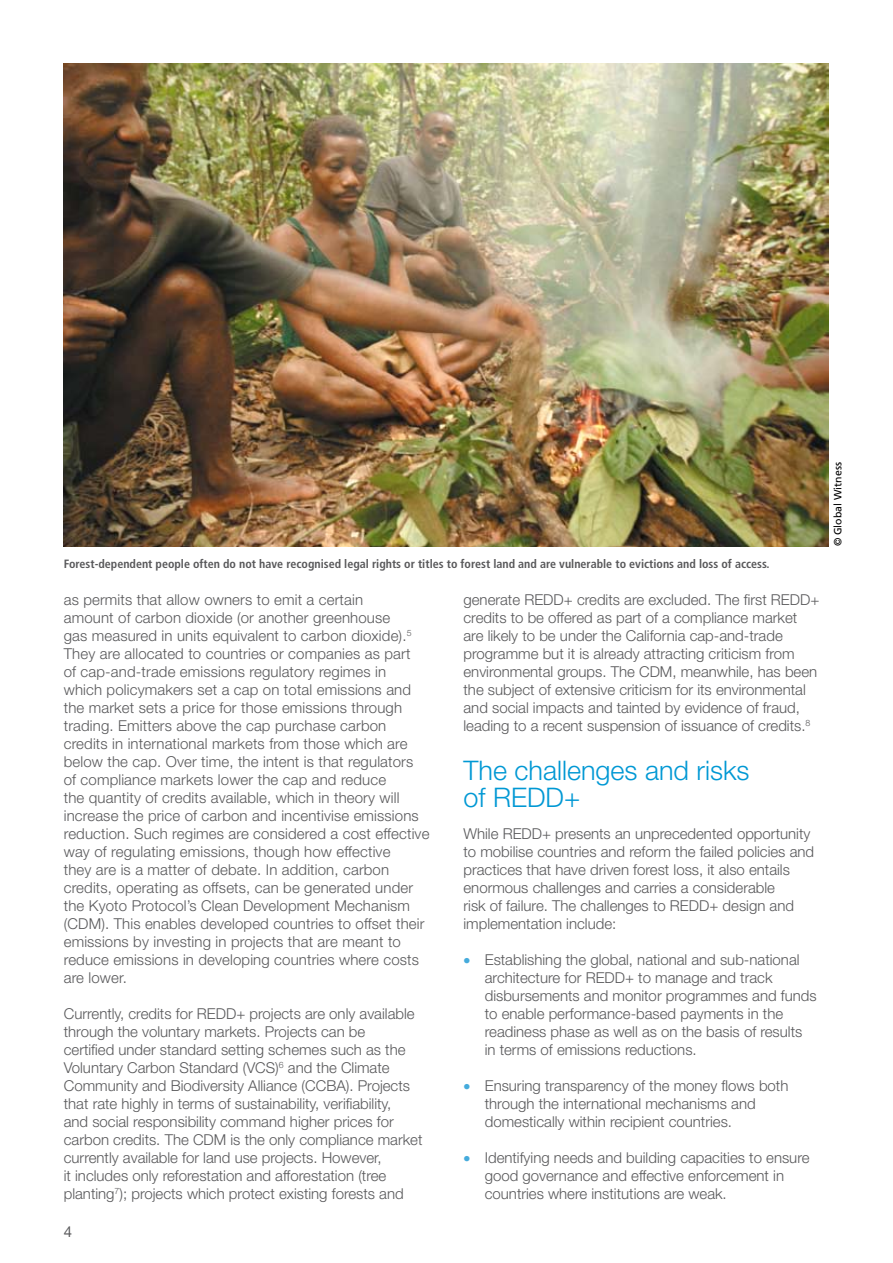
<style>
.page{position:relative;width:893px;height:1263px;background:#fff}
.page>*{position:absolute;margin:0;border:0;box-sizing:border-box;transform-origin:0 0}
.t1{font:300 27px/27px "Helvetica Neue";color:#0098d4}
.t2{font:300 15px/18px "Helvetica Neue";color:#58585a}
.t3{font:700 condensed 12px "Frutiger";color:#58585a}
.t4{font:10.5px "Frutiger";color:#000}
.s1{color:#45abdc}
</style>
<div class="page">
<img style="left:64px;top:64px;width:764px;height:482px">
<p class="t3" style="left:64px;top:556px;width:707px">Forest-dependent people often do not have recognised legal rights or titles to forest land and are vulnerable to evictions and loss of access.</p>
<p class="t2" style="left:64px;top:590px;width:367px">as permits that allow owners to emit a certain<br>amount of carbon dioxide (or another greenhouse<br>gas measured in units equivalent to carbon dioxide).<sup>5<br></sup>They are allocated to countries or companies as part<br>of cap-and-trade emissions regulatory regimes in<br>which policymakers set a cap on total emissions and the market sets a price for those emissions through trading. Emitters above the cap purchase carbon credits in international markets from those which are below the cap. Over time, the intent is that regulators of compliance markets lower the cap and reduce<br>the quantity of credits available, which in theory will increase the price of carbon and incentivise emissions reduction. Such regimes are considered a cost effective way of regulating emissions, though how effective<br>they are is a matter of debate. In addition, carbon credits, operating as offsets, can be generated under the Kyoto Protocol’s Clean Development Mechanism (CDM). This enables developed countries to offset their emissions by investing in projects that are meant to reduce emissions in developing countries where costs are lower.</p>
<p class="t2" style="left:64px;top:1004px;width:360px">Currently, credits for REDD+ projects are only available through the voluntary markets. Projects can be<br>certified under standard setting schemes such as the Voluntary Carbon Standard (VCS)<sup>6</sup> and the Climate Community and Biodiversity Alliance (CCBA). Projects that rate highly in terms of sustainability, verifiability,<br>and social responsibility command higher prices for carbon credits. The CDM is the only compliance market currently available for land use projects. However,<br>it includes only reforestation and afforestation (tree planting<sup>7</sup>); projects which protect existing forests and</p>
<p class="t2" style="left:463px;top:590px;width:357px">generate REDD+ credits are excluded. The first REDD+ credits to be offered as part of a compliance market are likely to be under the California cap-and-trade programme but it is already attracting criticism from environmental groups. The CDM, meanwhile, has been the subject of extensive criticism for its environmental and social impacts and tainted by evidence of fraud, leading to a recent suspension of issuance of credits.<sup>8</sup></p>
<h1 class="t1" style="left:463px;top:757px;width:288px">The challenges and risks of REDD+</h1>
<p class="t2" style="left:463px;top:824px;width:352px">While REDD+ presents an unprecedented opportunity to mobilise countries and reform the failed policies and practices that have driven forest loss, it also entails enormous challenges and carries a considerable<br>risk of failure. The challenges to REDD+ design and implementation include:</p>
<p class="t2" style="left:485px;top:950px;width:333px;text-indent:-21px"><span class="s1">•</span> Establishing the global, national and sub-national architecture for REDD+ to manage and track disbursements and monitor programmes and funds to enable performance-based payments in the readiness phase as well as on the basis of results in terms of emissions reductions.</p>
<p class="t2" style="left:485px;top:1076px;width:305px;text-indent:-21px"><span class="s1">•</span> Ensuring transparency of the money flows both through the international mechanisms and domestically within recipient countries.</p>
<p class="t2" style="left:485px;top:1148px;width:326px;text-indent:-21px"><span class="s1">•</span> Identifying needs and building capacities to ensure good governance and effective enforcement in countries where institutions are weak.</p>
<p class="t4" style="left:832px;top:546px;width:86px;rotate:-90deg">© Global Witness</p>
</div>
